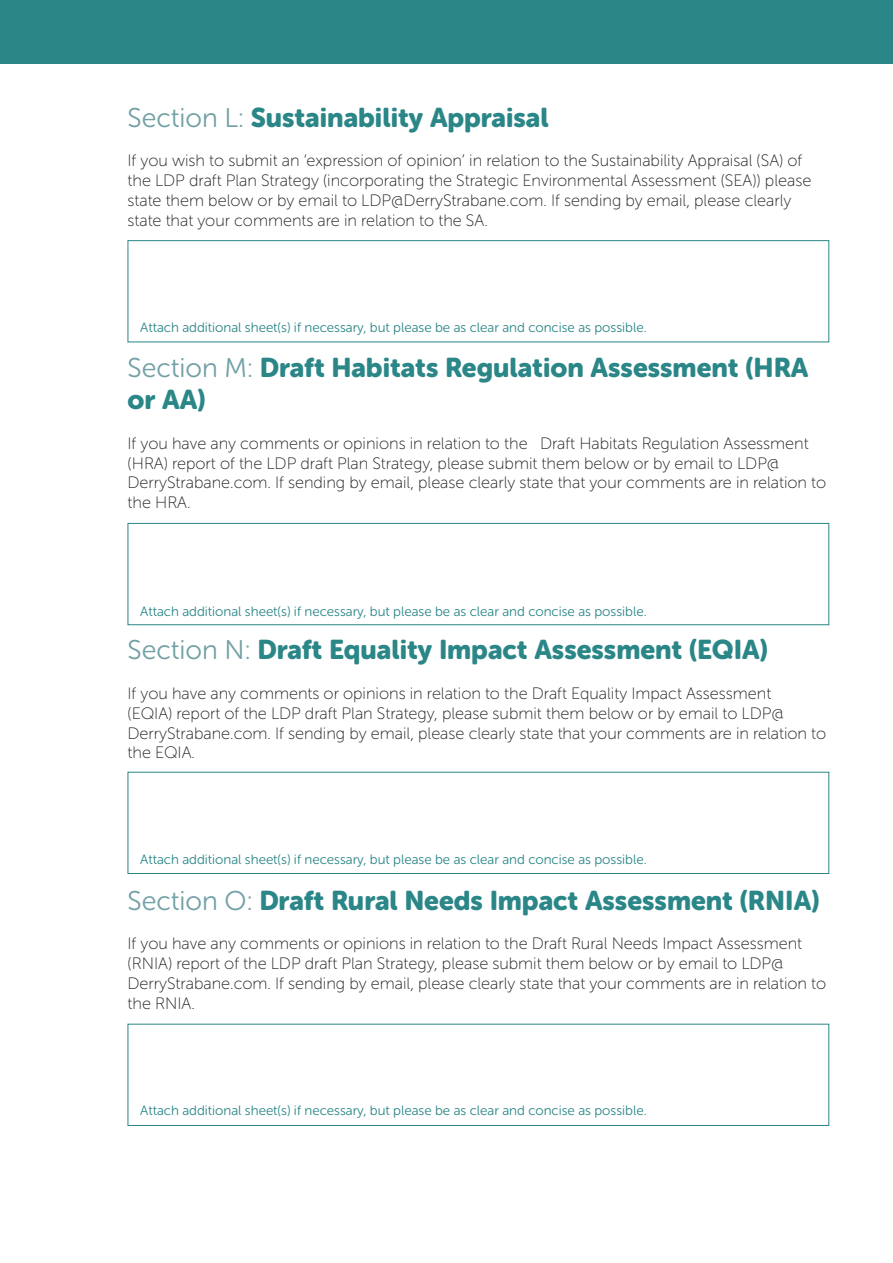
<style>
.page{position:relative;width:893px;height:1263px;background:#fff}
.page>*{position:absolute;margin:0;border:0;box-sizing:border-box;transform-origin:0 0}
.t1{font:27px/32.4px "Museo Sans Rounded 900";color:#2b8688}
.t2{font:16.5px/19.8px "Museo Sans Rounded 100";color:#231f20}
.t3{font:13.5px "Museo Sans Rounded 300";color:#2b8688}
.s1{font-family:"Museo Sans Rounded 300";color:#71a0a5}
</style>
<div class="page">
<div style="left:128px;top:240px;width:701px;height:102px;border:1px solid #2b8688"></div>
<div style="left:128px;top:523px;width:701px;height:102px;border:1px solid #2b8688"></div>
<div style="left:128px;top:772px;width:701px;height:102px;border:1px solid #2b8688"></div>
<div style="left:128px;top:1024px;width:701px;height:102px;border:1px solid #2b8688"></div>
<div style="left:0;top:0;width:893px;height:64px;background:#2b8688"></div>
<p class="t1" style="left:128px;top:101px;width:423px"><span class="s1">Section L:</span> Sustainability Appraisal</p>
<p class="t2" style="left:128px;top:151px;width:685px">If you wish to submit an ‘expression of opinion’ in relation to the Sustainability Appraisal (SA) of the LDP draft Plan Strategy (incorporating the Strategic Environmental Assessment (SEA)) please state them below or by email to LDP@DerryStrabane.com. If sending by email, please clearly state that your comments are in relation to the SA.</p>
<p class="t3" style="left:140px;top:320px;width:508px">Attach additional sheet(s) if necessary, but please be as clear and concise as possible.</p>
<p class="t1" style="left:128px;top:351px;width:683px"><span class="s1">Section M:</span> Draft Habitats Regulation Assessment (HRA or AA)</p>
<p class="t2" style="left:128px;top:433px;width:700px">If you have any comments or opinions in relation to the Draft Habitats Regulation Assessment (HRA) report of the LDP draft Plan Strategy, please submit them below or by email to LDP@ DerryStrabane.com. If sending by email, please clearly state that your comments are in relation to the HRA.</p>
<p class="t3" style="left:140px;top:604px;width:508px">Attach additional sheet(s) if necessary, but please be as clear and concise as possible.</p>
<p class="t1" style="left:128px;top:634px;width:642px"><span class="s1">Section N:</span> Draft Equality Impact Assessment (EQIA)</p>
<p class="t2" style="left:128px;top:684px;width:700px">If you have any comments or opinions in relation to the Draft Equality Impact Assessment<br>(EQIA) report of the LDP draft Plan Strategy, please submit them below or by email to LDP@ DerryStrabane.com. If sending by email, please clearly state that your comments are in relation to the EQIA.</p>
<p class="t3" style="left:140px;top:852px;width:508px">Attach additional sheet(s) if necessary, but please be as clear and concise as possible.</p>
<p class="t1" style="left:128px;top:884px;width:693px"><span class="s1">Section O:</span> Draft Rural Needs Impact Assessment (RNIA)</p>
<p class="t2" style="left:128px;top:934px;width:700px">If you have any comments or opinions in relation to the Draft Rural Needs Impact Assessment (RNIA) report of the LDP draft Plan Strategy, please submit them below or by email to LDP@ DerryStrabane.com. If sending by email, please clearly state that your comments are in relation to the RNIA.</p>
<p class="t3" style="left:140px;top:1103px;width:508px">Attach additional sheet(s) if necessary, but please be as clear and concise as possible.</p>
</div>
